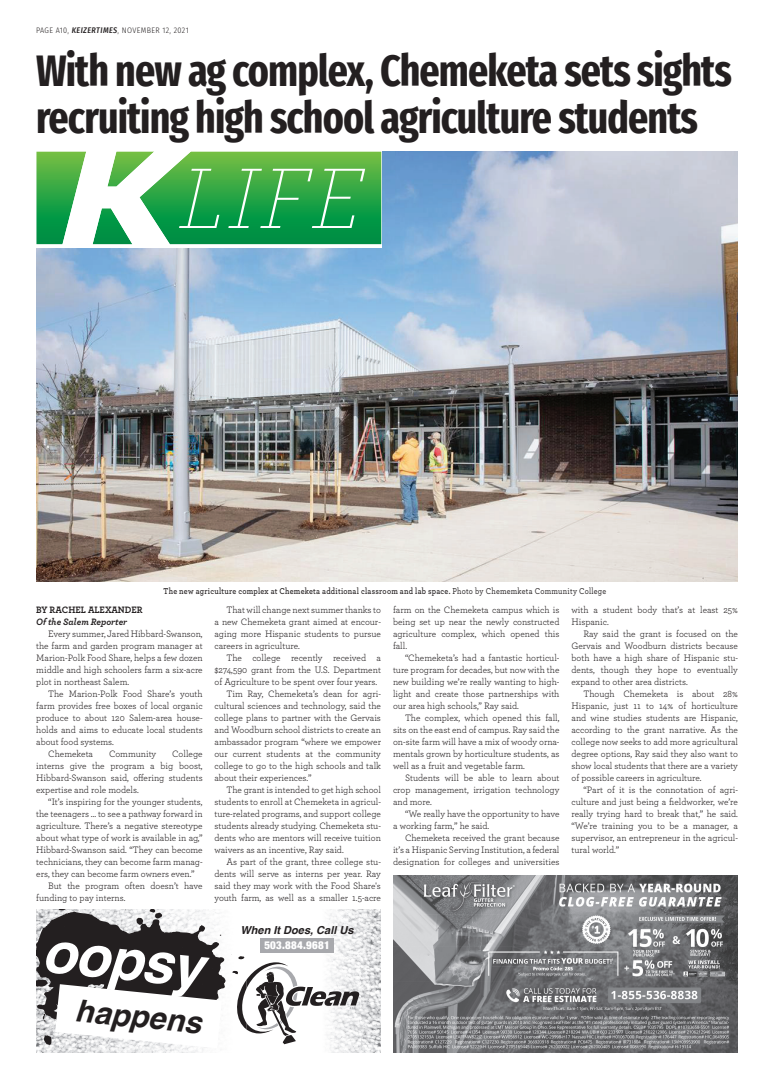
<style>
.page{position:relative;width:774px;height:1080px;background:#fff}
.page>*{position:absolute;margin:0;border:0;box-sizing:border-box;transform-origin:0 0}
.t1{font:italic 200 90px "Archer";color:#fff}
.t2{font:italic 700 56.4px "Helvetica";color:#fff}
.t3{font:700 extra-condensed 44.4px/46.6px "Fira Sans";letter-spacing:-.02em;color:#231f20}
.t4{font:italic 700 30.9px "Helvetica";color:#231f20}
.t5{font:italic 700 11px "Helvetica";color:#231f20}
.t6{font:900 condensed 11px "Helvetica Neue";letter-spacing:.02em;color:#fff}
.t7{font:9.7px/12px "Archer";color:#231f20;text-align:justify;scale:.96 1}
.t8{font:italic 700 9.7px "Archer";color:#231f20;scale:.96 1}
.t9{font:700 9.7px "Archer";color:#231f20;scale:.96 1}
.t10{font:600 9px "Archer";letter-spacing:.03em;color:#231f20;scale:.87 1}
.t11{font:300 8px "Fira Sans Condensed";letter-spacing:.045em;color:#231f20}
.s1{font-weight:500;font-style:italic}
.s2{font-weight:500}
</style>
<div class="page">
<img style="left:321px;top:909px;width:60px;height:144px">
<img style="left:36px;top:1048px;width:168px;height:5px">
<div style="left:260px;top:938px;width:74px;height:14px;background:#a8a9ad"></div>
<img style="left:321px;top:957px;width:40px;height:90px">
<img style="left:321px;top:991px;width:3px;height:15px">
<img style="left:324px;top:991px;width:16px;height:15px">
<img style="left:340px;top:991px;width:19px;height:15px">
<svg style="left:350px;top:1007px;width:6px;height:2px"></svg>
<svg style="left:36px;top:909px;width:285px;height:139px"></svg>
<img style="left:393px;top:875px;width:345px;height:178px">
<img style="left:36px;top:152px;width:702px;height:430px">
<div style="left:36px;top:151px;width:346px;height:97px;background:linear-gradient(to right,#fff,#fff)"></div>
<svg style="left:36px;top:151px;width:346px;height:93px"></svg>
<p class="t11" style="left:36px;top:24px;width:154px">PAGE A10, <span class="s1">KEIZERTIMES</span>, NOVEMBER 12, 2021</p>
<h3 class="t3" style="left:36px;top:48px;width:697px">With new ag complex, Chemeketa sets sights recruiting high school agriculture students</h3>
<h1 class="t1" style="left:179px;top:156px;width:185px">LIFE</h1>
<p class="t10" style="left:164px;top:587px;width:510px">The new agriculture complex at Chemeketa additional classroom and lab space. <span class="s2">Photo by Chememketa Community College</span></p>
<p class="t7" style="left:215px;top:604px;width:175px;text-indent:12px">That will change next summer thanks to a new Chemeketa grant aimed at encour&shy;aging more Hispanic students to pursue careers in agriculture.</p>
<p class="t7" style="left:227px;top:652px;width:162px">The college recently received a</p>
<p class="t7" style="left:215px;top:664px;width:175px">$274,590 grant from the U.S. Department</p>
<p class="t7" style="left:215px;top:676px;width:171px">of Agriculture to be spent over four years.</p>
<p class="t7" style="left:227px;top:688px;width:162px">Tim Ray, Chemeketa’s dean for agri-</p>
<p class="t7" style="left:215px;top:700px;width:175px">cultural sciences and technology, said the</p>
<p class="t7" style="left:215px;top:712px;width:175px">college plans to partner with the Gervais</p>
<p class="t7" style="left:215px;top:724px;width:175px">and Woodburn school districts to create an</p>
<p class="t7" style="left:215px;top:736px;width:175px">ambassador program “where we empower</p>
<p class="t7" style="left:215px;top:748px;width:175px">our current students at the community</p>
<p class="t7" style="left:215px;top:760px;width:175px">college to go to the high schools and talk</p>
<p class="t7" style="left:215px;top:772px;width:103px">about their experiences.”</p>
<p class="t7" style="left:227px;top:784px;width:162px">The grant is intended to get high school</p>
<p class="t7" style="left:215px;top:796px;width:175px">students to enroll at Chemeketa in agricul-</p>
<p class="t7" style="left:215px;top:808px;width:175px">ture-related programs, and support college</p>
<p class="t7" style="left:215px;top:820px;width:175px">students already studying. Chemeketa stu-</p>
<p class="t7" style="left:215px;top:832px;width:175px">dents who are mentors will receive tuition</p>
<p class="t7" style="left:215px;top:844px;width:136px">waivers as an incentive, Ray said.</p>
<p class="t7" style="left:227px;top:856px;width:162px">As part of the grant, three college stu-</p>
<p class="t7" style="left:215px;top:868px;width:175px">dents will serve as interns per year. Ray</p>
<p class="t7" style="left:215px;top:880px;width:175px">said they may work with the Food Share's</p>
<p class="t7" style="left:215px;top:892px;width:175px">youth farm, as well as a smaller 1.5-acre</p>
<p class="t7" style="left:393px;top:604px;width:175px">farm on the Chemeketa campus which is being set up near the newly constructed agriculture complex, which opened this fall.</p>
<p class="t7" style="left:393px;top:652px;width:175px;text-indent:12px">“Chemeketa’s had a fantastic horticul&shy;ture program for decades, but now with the new building we’re really wanting to high&shy;light and create those partnerships with our area high schools,” Ray said.</p>
<p class="t7" style="left:393px;top:712px;width:175px;text-indent:12px">The complex, which opened this fall, sits on the east end of campus. Ray said the on-site farm will have a mix of woody orna&shy;mentals grown by horticulture students, as well as a fruit and vegetable farm.</p>
<p class="t7" style="left:393px;top:772px;width:175px;text-indent:12px">Students will be able to learn about crop management, irrigation technology and more.</p>
<p class="t7" style="left:393px;top:808px;width:175px;text-indent:12px">“We really have the opportunity to have a working farm,” he said.</p>
<p class="t7" style="left:393px;top:832px;width:175px;text-indent:12px">Chemeketa received the grant because it’s a Hispanic Serving Institution, a federal designation for colleges and universities</p>
<p class="t7" style="left:572px;top:604px;width:175px">with a student body that’s at least 25%<br>Hispanic.</p>
<p class="t7" style="left:572px;top:628px;width:175px;text-indent:12px">Ray said the grant is focused on the Gervais and Woodburn districts because both have a high share of Hispanic stu&shy;dents, though they hope to eventually expand to other area districts.</p>
<p class="t7" style="left:572px;top:688px;width:175px;text-indent:12px">Though Chemeketa is about 28% Hispanic, just 11 to 14% of horticulture and wine studies students are Hispanic, according to the grant narrative. As the college now seeks to add more agricultural degree options, Ray said they also want to show local students that there are a variety of possible careers in agriculture.</p>
<p class="t7" style="left:572px;top:784px;width:175px;text-indent:12px">“Part of it is the connotation of agri&shy;culture and just being a fieldworker, we’re really trying hard to break that,” he said. “We’re training you to be a manager, a supervisor, an entrepreneur in the agricul&shy;tural world.”</p>
<p class="t9" style="left:36px;top:605px;width:112px">BY RACHEL ALEXANDER</p>
<p class="t8" style="left:36px;top:617px;width:96px">Of the Salem Reporter</p>
<p class="t7" style="left:36px;top:628px;width:175px;text-indent:12px">Every summer, Jared Hibbard-Swanson, the farm and garden program manager at Marion-Polk Food Share, helps a few dozen middle and high schoolers farm a six-acre plot in northeast Salem.</p>
<p class="t7" style="left:48px;top:688px;width:162px">The Marion-Polk Food Share’s youth</p>
<p class="t7" style="left:36px;top:700px;width:175px">farm provides free boxes of local organic</p>
<p class="t7" style="left:36px;top:712px;width:175px">produce to about 120 Salem-area house-</p>
<p class="t7" style="left:36px;top:724px;width:175px">holds and aims to educate local students</p>
<p class="t7" style="left:36px;top:736px;width:82px">about food systems.</p>
<p class="t7" style="left:48px;top:748px;width:48px">Chemeketa</p>
<p class="t7" style="left:109px;top:748px;width:51px">Community</p>
<p class="t7" style="left:36px;top:748px;width:175px;text-indent:136px">College interns give the program a big boost, Hibbard-Swanson said, offering students expertise and role models.</p>
<p class="t7" style="left:48px;top:796px;width:162px">“It’s inspiring for the younger students,</p>
<p class="t7" style="left:36px;top:808px;width:175px">the teenagers … to see a pathway forward in</p>
<p class="t7" style="left:36px;top:820px;width:175px">agriculture. There’s a negative stereotype</p>
<p class="t7" style="left:36px;top:832px;width:175px">about what type of work is available in ag,”</p>
<p class="t7" style="left:36px;top:844px;width:175px">Hibbard-Swanson said. “They can become</p>
<p class="t7" style="left:36px;top:856px;width:175px">technicians, they can become farm manag-</p>
<p class="t7" style="left:36px;top:868px;width:167px">ers, they can become farm owners even.”</p>
<p class="t7" style="left:48px;top:880px;width:162px">But the program often doesn’t have</p>
<p class="t7" style="left:36px;top:892px;width:94px">funding to pay interns.</p>
<h2 class="t2" style="left:45px;top:930px;width:163px;rotate:6deg">oopsy</h2>
<h3 class="t4" style="left:77px;top:998px;width:128px;rotate:6deg">happens</h3>
<p class="t5" style="left:241px;top:926px;width:115px">When It Does, Call Us</p>
<p class="t6" style="left:264px;top:939px;width:67px">503.884.9681</p>
</div>
